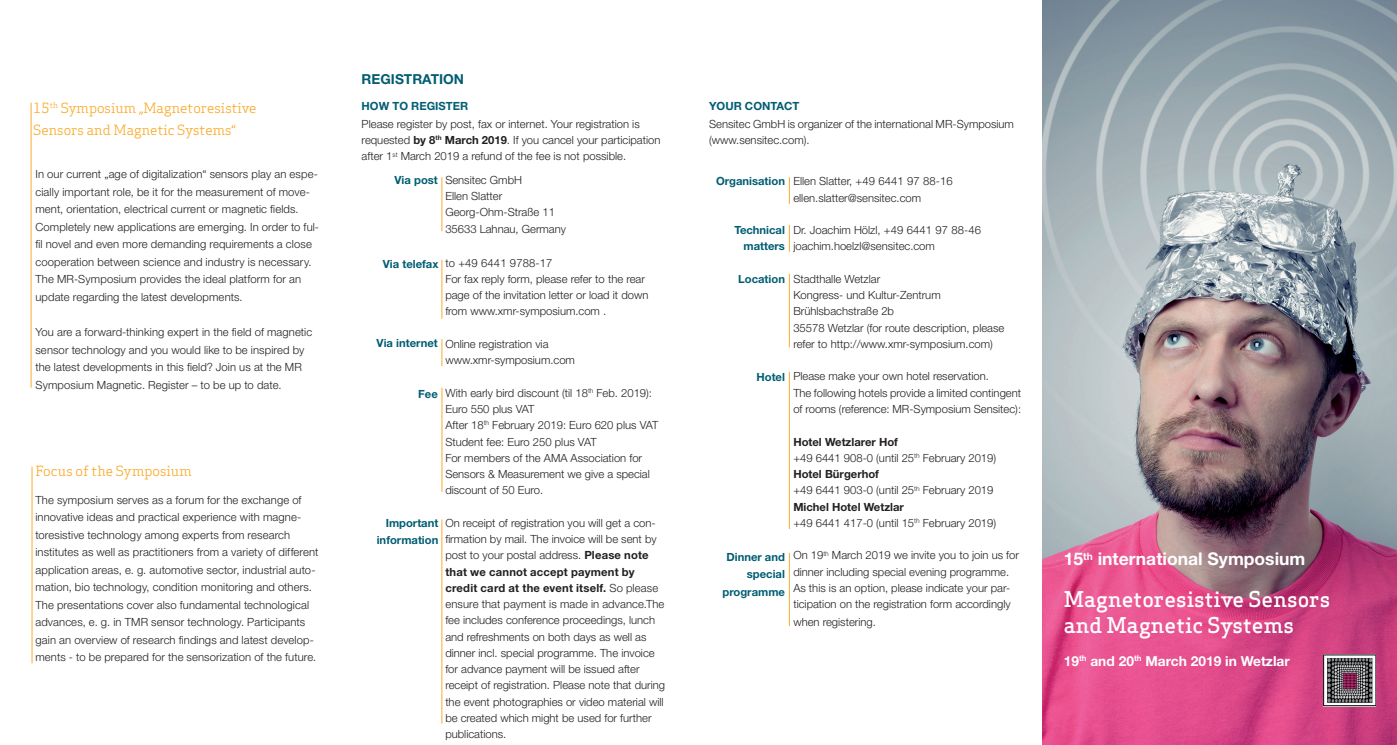
<style>
.page{position:relative;width:1397px;height:745px;background:#fff}
.page>*{position:absolute;margin:0;border:0;box-sizing:border-box;transform-origin:0 0}
.t1{font:500 21.25px/25.5px "Apex Serif";color:#fff}
.t2{font:700 17.5px "Helvetica Neue LT Std";color:#fff}
.t3{font:13.75px/22.5px "Apex Serif";color:#faac2e}
.t4{font:700 13.75px "Helvetica Neue LT Std";color:#fff}
.t5{font:700 13.75px "Helvetica Neue LT Std";color:#005d73}
.t6{font:300 11.25px/16.2px "Helvetica Neue LT Std";color:#231f20}
.t7{font:700 11.25px/17.5px "Helvetica Neue LT Std";color:#005d73;text-align:right}
.s1{font-weight:700}
.s2{font-weight:700;color:#005d73}
</style>
<div class="page">
<img style="left:1042px;top:0;width:354px;height:744px">
<img style="left:1323px;top:654px;width:52px;height:51px">
<hr style="left:32px;top:466px;width:1px;height:197px;background:#faac2e">
<svg style="left:789px;top:177px;width:1px;height:27px"></svg>
<svg style="left:789px;top:225px;width:1px;height:26px"></svg>
<hr style="left:789px;top:274px;width:1px;height:73px;background:#faac2e">
<hr style="left:789px;top:371px;width:1px;height:157px;background:#faac2e">
<hr style="left:789px;top:552px;width:1px;height:73px;background:#faac2e">
<hr style="left:441px;top:177px;width:1px;height:54px;background:#faac2e">
<hr style="left:441px;top:260px;width:1px;height:58px;background:#faac2e">
<svg style="left:441px;top:339px;width:1px;height:27px"></svg>
<hr style="left:441px;top:519px;width:1px;height:204px;background:#faac2e">
<hr style="left:441px;top:387px;width:1px;height:104px;background:#faac2e">
<hr style="left:31px;top:103px;width:1px;height:284px;background:#faac2e">
<p class="t3" style="left:33px;top:96px;width:225px">15<sup>th</sup> Symposium „Magnetoresistive<br>Sensors and Magnetic Systems“</p>
<p class="t6" style="left:35px;top:165px;width:285px;line-height:17.5px">In our current „age of digitalization“ sensors play an espe&shy;cially important role, be it for the measurement of move&shy;ment, orientation, electrical current or magnetic fields.<br>Completely new applications are emerging. In order to ful&shy;fil novel and even more demanding requirements a close cooperation between science and industry is necessary.<br>The MR-Symposium provides the ideal platform for an update regarding the latest developments.</p>
<p class="t6" style="left:35px;top:323px;width:278px;line-height:17.5px">You are a forward-thinking expert in the field of magnetic sensor technology and you would like to be inspired by the latest developments in this field? Join us at the MR Symposium Magnetic. Register – to be up to date.</p>
<p class="t3" style="left:35px;top:459px;width:158px">Focus of the Symposium</p>
<p class="t6" style="left:35px;top:490px;width:284px;line-height:17.5px">The symposium serves as a forum for the exchange of innovative ideas and practical experience with magne&shy;toresistive technology among experts from research institutes as well as practitioners from a variety of different application areas, e. g. automotive sector, industrial auto&shy;mation, bio technology, condition monitoring and others.<br>The presentations cover also fundamental technological advances, e. g. in TMR sensor technology. Participants gain an overview of research findings and latest develop&shy;ments - to be prepared for the sensorization of the future.</p>
<p class="t5" style="left:361px;top:71px;width:104px">REGISTRATION</p>
<p class="t6" style="left:361px;top:115px;width:300px">Please register by post, fax or internet. Your registration is requested <span class="s1">by 8</span><sup>th</sup> <span class="s1">March 2019</span>. If you cancel your participation after 1<sup>st</sup> March 2019 a refund of the fee is not possible.</p>
<p class="t6" style="left:709px;top:115px;width:306px">Sensitec GmbH is organizer of the international MR-Symposium (www.sensitec.com).</p>
<p class="t7" style="left:361px;top:97px;width:108px">HOW TO REGISTER</p>
<p class="t7" style="left:709px;top:97px;width:92px">YOUR CONTACT</p>
<p class="t6" style="left:445px;top:171px;width:122px;text-indent:-51px"><span class="s2">Via post</span> Sensitec GmbH<br>Ellen Slatter<br>Georg-Ohm-Straße 11<br>35633 Lahnau, Germany</p>
<p class="t6" style="left:445px;top:254px;width:204px">to +49 6441 9788-17<br>For fax reply form, please refer to the rear page of the invitation letter or load it down from www.xmr-symposium.com .</p>
<p class="t6" style="left:445px;top:335px;width:131px">Online registration via www.xmr-symposium.com</p>
<p class="t6" style="left:445px;top:384px;width:214px">With early bird discount (til 18<sup>th</sup> Feb. 2019):<br>Euro 550 plus VAT<br>After 18<sup>th</sup> February 2019: Euro 620 plus VAT Student fee: Euro 250 plus VAT<br>For members of the AMA Association for Sensors &amp; Measurement we give a special discount of 50 Euro.</p>
<p class="t6" style="left:445px;top:514px;width:221px">On receipt of registration you will get a con&shy;firmation by mail. The invoice will be sent by post to your postal address. <span class="s1">Please note that we cannot accept payment by credit card at the event itself.</span> So please ensure that payment is made in advance.The fee includes conference proceedings, lunch and refreshments on both days as well as dinner incl. special programme. The invoice for advance payment will be issued after receipt of registration. Please note that during the event photographies or video material will be created which might be used for further publications.</p>
<p class="t7" style="left:383px;top:255px;width:57px">Via telefax</p>
<p class="t7" style="left:376px;top:334px;width:63px">Via internet</p>
<p class="t7" style="left:418px;top:384px;width:21px">Fee</p>
<p class="t7" style="left:377px;top:513px;width:63px">Important information</p>
<p class="t7" style="left:716px;top:172px;width:70px">Organisation</p>
<p class="t7" style="left:734px;top:221px;width:52px;line-height:16.2px">Technical matters</p>
<p class="t7" style="left:738px;top:270px;width:48px">Location</p>
<p class="t7" style="left:756px;top:367px;width:30px">Hotel</p>
<p class="t7" style="left:722px;top:547px;width:64px">Dinner and special programme</p>
<p class="t6" style="left:793px;top:173px;width:161px">Ellen Slatter, +49 6441 97 88-16 ellen.slatter@sensitec.com</p>
<p class="t6" style="left:793px;top:221px;width:189px">Dr. Joachim Hölzl, +49 6441 97 88-46 joachim.hoelzl@sensitec.com</p>
<p class="t6" style="left:793px;top:270px;width:212px">Stadthalle Wetzlar<br>Kongress- und Kultur-Zentrum<br>Brühlsbachstraße 2b<br>35578 Wetzlar (for route description, please refer to http://www.xmr-symposium.com)</p>
<p class="t6" style="left:793px;top:368px;width:229px">Please make your own hotel reservation.<br>The following hotels provide a limited contingent of rooms (reference: MR-Symposium Sensitec):</p>
<p class="t6" style="left:793px;top:433px;width:204px"><span class="s1">Hotel Wetzlarer Hof<br></span>+49 6441 908-0 (until 25<sup>th</sup> February 2019)<br><span class="s1">Hotel Bürgerhof<br></span>+49 6441 903-0 (until 25<sup>th</sup> February 2019<br><span class="s1">Michel Hotel Wetzlar<br></span>+49 6441 417-0 (until 15<sup>th</sup> February 2019)</p>
<p class="t6" style="left:793px;top:546px;width:227px">On 19<sup>th</sup> March 2019 we invite you to join us for dinner including special evening programme.<br>As this is an option, please indicate your par&shy;ticipation on the registration form accordingly</p>
<p class="t6" style="left:793px;top:613px;width:84px">when registering.</p>
<h2 class="t2" style="left:1063px;top:548px;width:243px">15<sup>th</sup> international Symposium</h2>
<h1 class="t1" style="left:1063px;top:586px;width:268px">Magnetoresistive Sensors and Magnetic Systems</h1>
<p class="t4" style="left:1063px;top:652px;width:228px">19<sup>th</sup> and 20<sup>th</sup> March 2019 in Wetzlar</p>
</div>
